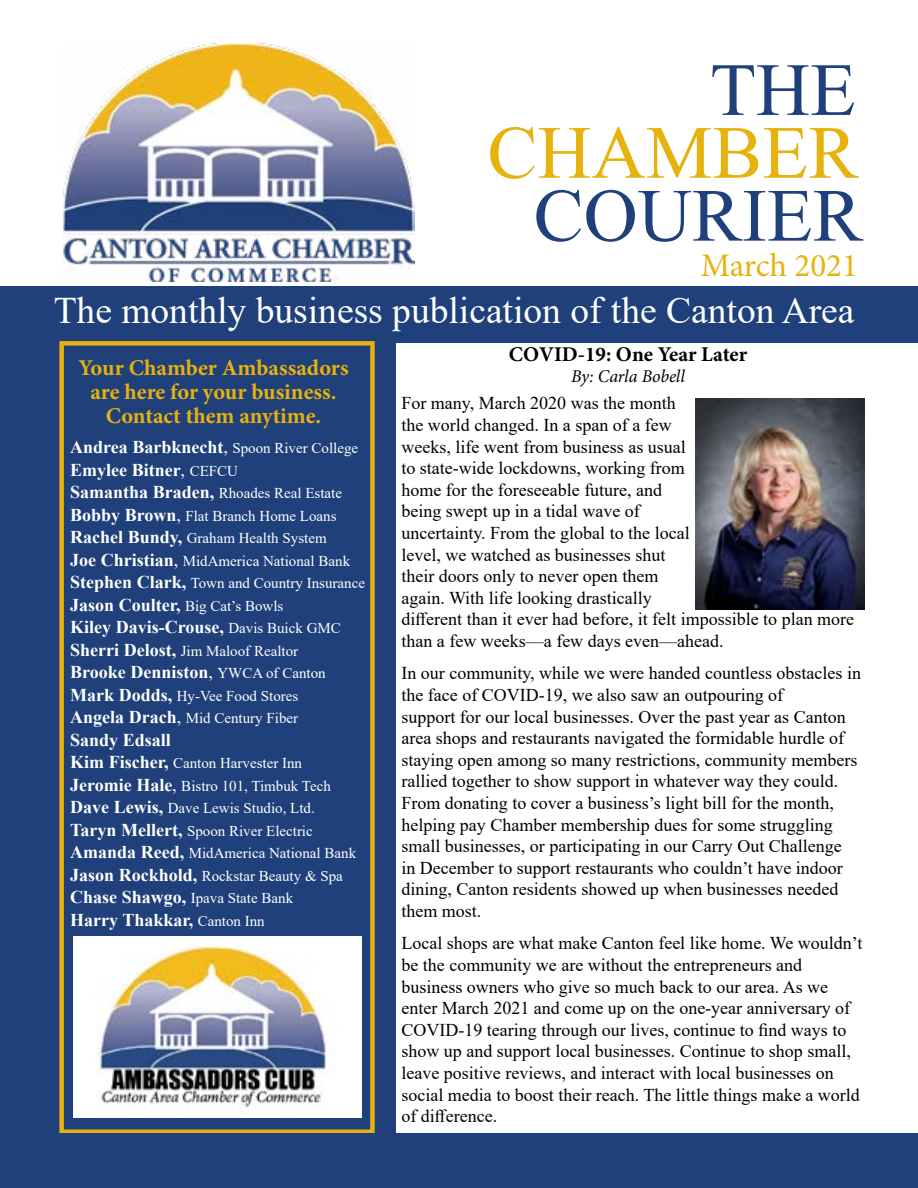
<style>
.page{position:relative;width:918px;height:1188px;background:#fff}
.page>*{position:absolute;margin:0;border:0;box-sizing:border-box;transform-origin:0 0}
.t1{font:75px "Times New Roman";color:#1f407a}
.t2{font:75px "Times New Roman";color:#e7b20e}
.t3{font:37.5px "Times New Roman";color:#fff}
.t4{font:33px "Minion Pro";letter-spacing:-.005em;color:#e7b20e}
.t5{font:700 22.5px/24px "Minion Pro";color:#e7b20e;text-align:center}
.t6{font:700 21px "Minion Pro";color:#000}
.t7{font:18px/21.6px "Times New Roman";color:#000}
.t8{font:700 18px/22.5px "Times New Roman";color:#fff}
.t9{font:italic 18px "Minion Pro";letter-spacing:-.005em;color:#000}
.t10{font:15px/22.5px "Times New Roman";color:#fff}
.s1{font-weight:700;font-size:18px}
.s2{font-size:18px}
.s3{font-weight:400}
.s4{font-weight:400;font-size:15px}
</style>
<div class="page">
<div style="left:0;top:286px;width:918px;height:57px;background:#1f407a"></div>
<div style="left:0;top:341px;width:396px;height:847px;background:#1f407a"></div>
<img style="left:74px;top:936px;width:288px;height:182px">
<div style="left:59px;top:341px;width:316px;height:793px;border:4px solid #e7b20e"></div>
<div style="left:0;top:1133px;width:918px;height:55px;background:#1f407a"></div>
<img style="left:62px;top:43px;width:352px;height:239px">
<img style="left:695px;top:398px;width:169px;height:211px">
<h1 class="t1" style="left:710px;top:37px;width:147px">THE</h1>
<h1 class="t2" style="left:487px;top:100px;width:372px">CHAMBER</h1>
<h1 class="t1" style="left:534px;top:163px;width:331px">COURIER</h1>
<h3 class="t4" style="left:701px;top:243px;width:159px">March 2021</h3>
<h2 class="t3" style="left:54px;top:284px;width:802px">The monthly business publication of the Canton Area</h2>
<p class="t5" style="left:78px;top:355px;width:272px">Your Chamber Ambassadors are here for your business.<br>Contact them anytime.</p>
<p class="t10" style="left:70px;top:437px;width:290px"><span class="s1">Andrea Barbknecht</span><span class="s2">,</span> Spoon River College</p>
<p class="t8" style="left:70px;top:458px;width:169px">Emylee Bitner<span class="s3">,</span> <span class="s4">CEFCU</span></p>
<p class="t10" style="left:70px;top:482px;width:296px"><span class="s1">Samantha Braden,</span> Rhoades Real Estate <span class="s1">Bobby Brown</span><span class="s2">,</span> Flat Branch Home Loans <span class="s1">Rachel Bundy,</span> Graham Health System<br><span class="s1">Joe Christian</span><span class="s2">,</span> MidAmerica National Bank <span class="s1">Stephen Clark,</span> Town and Country Insurance</p>
<p class="t8" style="left:70px;top:593px;width:272px">Jason Coulter, <span class="s4">Big Cat’s Bowls<br></span>Kiley Davis-Crouse, <span class="s4">Davis Buick GMC</span></p>
<p class="t10" style="left:70px;top:639px;width:229px"><span class="s1">Sherri Delost,</span> Jim Maloof Realtor</p>
<p class="t8" style="left:70px;top:661px;width:257px">Brooke Denniston<span class="s3">,</span> <span class="s4">YWCA of Canton</span></p>
<p class="t10" style="left:70px;top:684px;width:230px"><span class="s1">Mark Dodds,</span> Hy-Vee Food Stores<br><span class="s1">Angela Drach</span><span class="s2">,</span> Mid Century Fiber</p>
<p class="t8" style="left:70px;top:728px;width:102px">Sandy Edsall</p>
<p class="t10" style="left:70px;top:752px;width:287px"><span class="s1">Kim Fischer,</span> Canton Harvester Inn <span class="s1">Jeromie Hale</span><span class="s2">,</span> Bistro 101, Timbuk Tech <span class="s1">Dave Lewis,</span> Dave Lewis Studio, Ltd.<br><span class="s1">Taryn Mellert,</span> Spoon River Electric <span class="s1">Amanda Reed,</span> MidAmerica National Bank <span class="s1">Jason Rockhold,</span> Rockstar Beauty &amp; Spa <span class="s1">Chase Shawgo,</span> Ipava State Bank</p>
<p class="t8" style="left:70px;top:908px;width:196px">Harry Thakkar, <span class="s4">Canton Inn</span></p>
<p class="t6" style="left:509px;top:340px;width:240px">COVID-19: One Year Later</p>
<p class="t9" style="left:571px;top:364px;width:115px">By: Carla Bobell</p>
<p class="t7" style="left:401px;top:392px;width:454px">For many, March 2020 was the month<br>the world changed. In a span of a few<br>weeks, life went from business as usual<br>to state-wide lockdowns, working from<br>home for the foreseeable future, and<br>being swept up in a tidal wave of<br>uncertainty. From the global to the local<br>level, we watched as businesses shut<br>their doors only to never open them<br>again. With life looking drastically<br>different than it ever had before, it felt impossible to plan more than a few weeks—a few days even—ahead.</p>
<p class="t7" style="left:401px;top:662px;width:461px">In our community, while we were handed countless obstacles in the face of COVID-19, we also saw an outpouring of<br>support for our local businesses. Over the past year as Canton area shops and restaurants navigated the formidable hurdle of staying open among so many restrictions, community members rallied together to show support in whatever way they could.<br>From donating to cover a business’s light bill for the month, helping pay Chamber membership dues for some struggling small businesses, or participating in our Carry Out Challenge<br>in December to support restaurants who couldn’t have indoor dining, Canton residents showed up when businesses needed them most.</p>
<p class="t7" style="left:401px;top:932px;width:463px">Local shops are what make Canton feel like home. We wouldn’t be the community we are without the entrepreneurs and business owners who give so much back to our area. As we enter March 2021 and come up on the one-year anniversary of COVID-19 tearing through our lives, continue to find ways to show up and support local businesses. Continue to shop small, leave positive reviews, and interact with local businesses on social media to boost their reach. The little things make a world of difference.</p>
</div>
